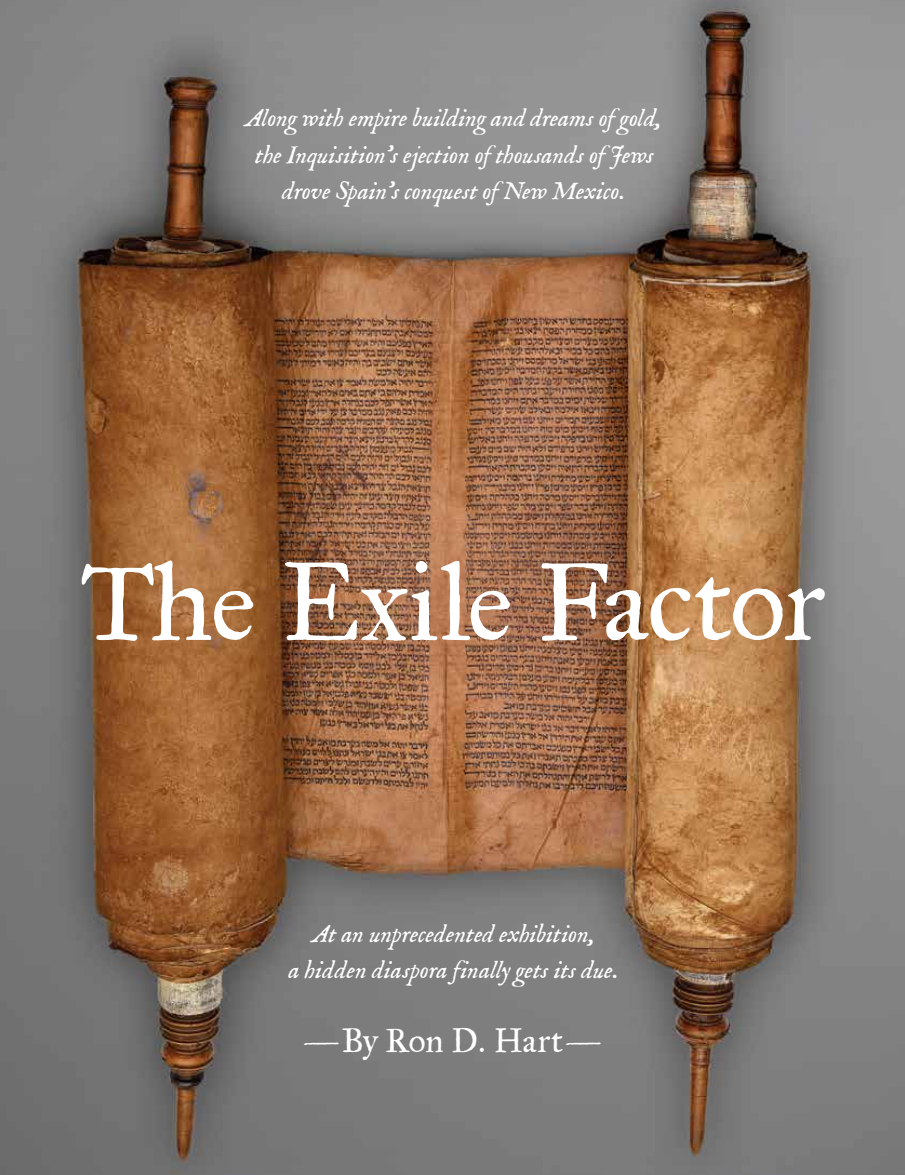
<style>
.page{position:relative;width:905px;height:1175px;background:#fff}
.page>*{position:absolute;margin:0;border:0;box-sizing:border-box;transform-origin:0 0}
.t1{font:93.6px "IM FELL Great Primer Roman";letter-spacing:-.02em;color:#fff}
.t2{font:28.5px "IM FELL Great Primer Roman";color:#fff}
.t3{font:21px/36px "IM FELL English Italic";color:#fff;text-align:center}
</style>
<div class="page">
<img style="left:0;top:0;width:904px;height:1174px">
<p class="t3" style="left:244px;top:102px;width:419px">Along with empire building and dreams ofgold, the Inquisition’s ejection ofthousands ofJews drove Spain’s conquest ofNew Mexico.</p>
<h1 class="t1" style="left:81px;top:541px;width:745px">The Exile Factor</h1>
<p class="t3" style="left:287px;top:917px;width:333px">At an unprecedented exhibition,<br>a hidden diaspora finally gets its due.</p>
<h2 class="t2" style="left:304px;top:1022px;width:298px">—By Ron D. Hart—</h2>
</div>
